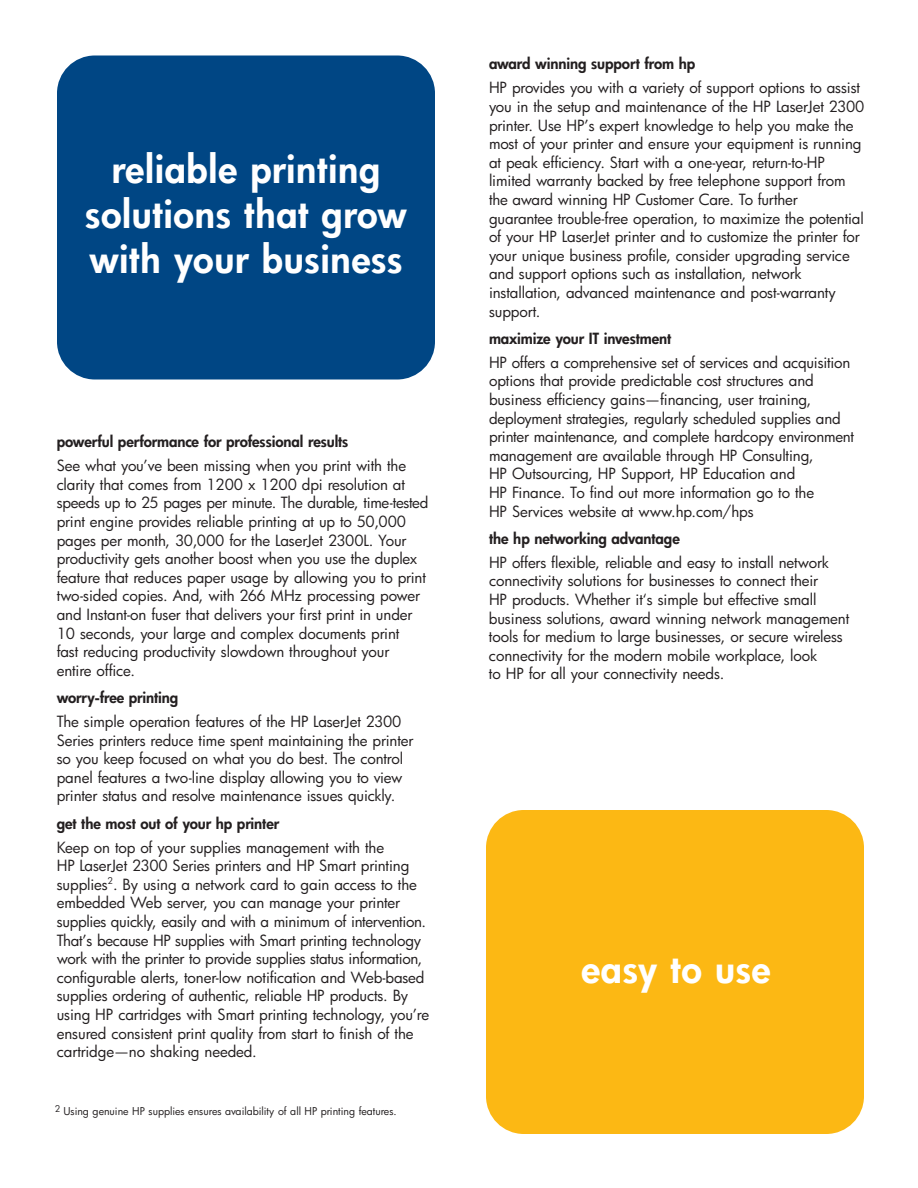
<style>
.page{position:relative;width:918px;height:1188px;background:#fff}
.page>*{position:absolute;margin:0;border:0;box-sizing:border-box;transform-origin:0 0}
.t1{font:800 37.5px/45px "Futura";letter-spacing:.015em;color:#fff;text-align:center}
.t2{font:15px/18.6px "Futura";letter-spacing:-.005em;color:#231f20}
.t3{font:800 15px "Futura";letter-spacing:-.005em;color:#231f20}
.t4{font:10.5px "Futura";color:#231f20}
</style>
<div class="page">
<div style="left:57px;top:56px;width:378px;height:324px;background:#004684;border-radius:38px"></div>
<div style="left:486px;top:810px;width:378px;height:324px;background:#fcb814;border-radius:38px"></div>
<h1 class="t1" style="left:85px;top:150px;width:323px">reliable printing solutions that grow with your business</h1>
<p class="t3" style="left:57px;top:434px;width:293px">powerful performance for professional results</p>
<p class="t2" style="left:57px;top:458px;width:373px">See what you’ve been missing when you print with the clarity that comes from 1200 x 1200 dpi resolution at speeds up to 25 pages per minute. The durable, time-tested print engine provides reliable printing at up to 50,000 pages per month, 30,000 for the LaserJet 2300L. Your productivity gets another boost when you use the duplex feature that reduces paper usage by allowing you to print two-sided copies. And, with 266 MHz processing power and Instant-on fuser that delivers your first print in under 10 seconds, your large and complex documents print<br>fast reducing productivity slowdown throughout your<br>entire office.</p>
<p class="t3" style="left:57px;top:690px;width:123px">worry-free printing</p>
<p class="t2" style="left:57px;top:713px;width:358px">The simple operation features of the HP LaserJet 2300<br>Series printers reduce time spent maintaining the printer so you keep focused on what you do best. The control panel features a two-line display allowing you to view printer status and resolve maintenance issues quickly.</p>
<p class="t3" style="left:57px;top:816px;width:224px">get the most out of your hp printer</p>
<p class="t2" style="left:57px;top:839px;width:374px">Keep on top of your supplies management with the<br>HP LaserJet 2300 Series printers and HP Smart printing supplies<sup>2</sup>. By using a network card to gain access to the embedded Web server, you can manage your printer supplies quickly, easily and with a minimum of intervention.<br>That’s because HP supplies with Smart printing technology work with the printer to provide supplies status information, configurable alerts, toner-low notification and Web-based supplies ordering of authentic, reliable HP products. By using HP cartridges with Smart printing technology, you’re ensured consistent print quality from start to finish of the cartridge—no shaking needed.</p>
<p class="t4" style="left:55px;top:1106px;width:343px"><sup>2</sup> Using genuine HP supplies ensures availability of all HP printing features.</p>
<p class="t3" style="left:489px;top:57px;width:208px">award winning support from hp</p>
<p class="t2" style="left:489px;top:80px;width:377px">HP provides you with a variety of support options to assist you in the setup and maintenance of the HP LaserJet 2300 printer. Use HP’s expert knowledge to help you make the most of your printer and ensure your equipment is running at peak efficiency. Start with a one-year, return-to-HP limited warranty backed by free telephone support from the award winning HP Customer Care. To further guarantee trouble-free operation, to maximize the potential of your HP LaserJet printer and to customize the printer for your unique business profile, consider upgrading service and support options such as installation, network installation, advanced maintenance and post-warranty support.</p>
<p class="t3" style="left:489px;top:331px;width:184px">maximize your IT investment</p>
<p class="t2" style="left:489px;top:354px;width:367px">HP offers a comprehensive set of services and acquisition options that provide predictable cost structures and business efficiency gains—financing, user training, deployment strategies, regularly scheduled supplies and printer maintenance, and complete hardcopy environment management are available through HP Consulting,<br>HP Outsourcing, HP Support, HP Education and<br>HP Finance. To find out more information go to the<br>HP Services website at www.hp.com/hps</p>
<p class="t3" style="left:489px;top:531px;width:192px">the hp networking advantage</p>
<p class="t2" style="left:489px;top:554px;width:362px">HP offers flexible, reliable and easy to install network connectivity solutions for businesses to connect their<br>HP products. Whether it‘s simple but effective small business solutions, award winning network management tools for medium to large businesses, or secure wireless connectivity for the modern mobile workplace, look<br>to HP for all your connectivity needs.</p>
<h1 class="t1" style="left:582px;top:949px;width:191px">easy to use</h1>
</div>
